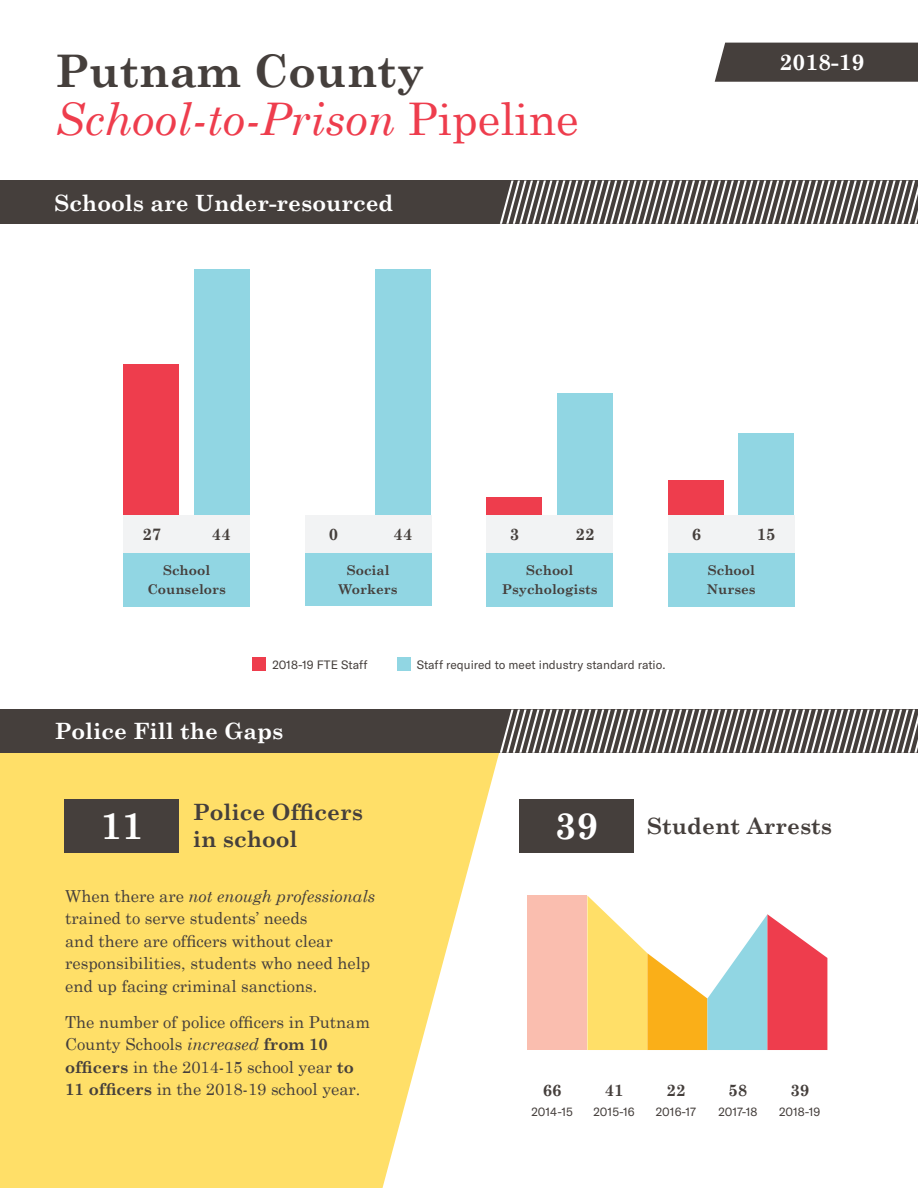
<style>
.page{position:relative;width:918px;height:1188px;background:#fff}
.page>*{position:absolute;margin:0;border:0;box-sizing:border-box;transform-origin:0 0}
.t1{font:330px "Chartwell Bars Vertical";color:#ee3d4d;scale:2.2 1}
.t2{font:330px "Chartwell Bars Vertical";color:#91d6e3;scale:2.2 1}
.t3{font:156px "Chartwell Areas";color:#ee3d4d;scale:.77 1}
.t4{font:italic 45px "Century Schoolbook";color:#ee3d4d}
.t5{font:700 45px "Century Schoolbook";color:#453f3c}
.t6{font:700 37.5px "Century Schoolbook";color:#fff}
.t7{font:700 22.5px "Century Schoolbook";color:#fff}
.t8{font:700 22.5px "Century Schoolbook";color:#453f3c}
.t9{font:16.5px/22.5px "Century Schoolbook";color:#453f3c}
.t10{font:700 16.5px "Century Schoolbook";color:#453f3c}
.t11{font:700 13.5px/19.5px "Century Schoolbook";color:#453f3c;text-align:center}
.t12{font:12px "GT America";color:#453f3c}
.s1{font-style:normal}
.s2{color:#91d6e3}
.s3{font-style:italic}
.s4{font-weight:700}
.s5{color:#fabeaf}
.s6{color:#ffdf68}
.s7{color:#faaf18}
</style>
<div class="page">
<svg style="left:0;top:753px;width:499px;height:435px;fill:#ffdf68"></svg>
<div style="left:715px;top:43px;width:203px;height:39px;background:#453f3c"></div>
<div style="left:0;top:181px;width:918px;height:43px;background:#453f3c"></div>
<div style="left:253px;top:657px;width:13px;height:14px;background:#ee3d4d"></div>
<div style="left:397px;top:657px;width:14px;height:14px;background:#91d6e3"></div>
<div style="left:0;top:710px;width:918px;height:43px;background:#453f3c"></div>
<div style="left:519px;top:799px;width:115px;height:54px;background:#453f3c"></div>
<div style="left:65px;top:799px;width:114px;height:54px;background:#453f3c"></div>
<div style="left:123px;top:553px;width:127px;height:54px;background:#91d6e3"></div>
<div style="left:123px;top:515px;width:127px;height:38px;background:#f2f3f4"></div>
<div style="left:305px;top:552px;width:126px;height:54px;background:#91d6e3"></div>
<div style="left:305px;top:515px;width:126px;height:38px;background:#f2f3f4"></div>
<div style="left:487px;top:553px;width:126px;height:54px;background:#91d6e3"></div>
<div style="left:487px;top:515px;width:126px;height:38px;background:#f2f3f4"></div>
<div style="left:668px;top:553px;width:127px;height:54px;background:#91d6e3"></div>
<div style="left:668px;top:515px;width:127px;height:38px;background:#f2f3f4"></div>
<svg style="left:500px;top:710px;width:418px;height:43px"></svg>
<svg style="left:500px;top:181px;width:418px;height:43px"></svg>
<h3 class="t5" style="left:55px;top:43px;width:371px">Putnam County</h3>
<h3 class="t7" style="left:780px;top:49px;width:86px">2018-19</h3>
<h3 class="t4" style="left:55px;top:91px;width:526px">School-to-Prison <span class="s1">Pipeline</span></h3>
<h3 class="t7" style="left:54px;top:189px;width:341px">Schools are Under-resourced</h3>
<h1 class="t1" style="left:86px;top:199px;width:309px">61<span class="s2">99</span>714</h1>
<p class="t10" style="left:142px;top:524px;width:20px">27</p>
<h1 class="t2" style="left:156px;top:199px;width:61px">99</h1>
<p class="t10" style="left:212px;top:524px;width:20px">44</p>
<h1 class="t2" style="left:519px;top:199px;width:144px">4933</h1>
<p class="t10" style="left:576px;top:524px;width:20px">22</p>
<p class="t11" style="left:707px;top:560px;width:50px;text-align:left">School<br>Nurses</p>
<p class="t10" style="left:329px;top:524px;width:11px">0</p>
<p class="t10" style="left:394px;top:524px;width:20px">44</p>
<p class="t10" style="left:692px;top:524px;width:11px">6</p>
<p class="t10" style="left:757px;top:524px;width:20px">15</p>
<p class="t10" style="left:510px;top:524px;width:11px">3</p>
<p class="t11" style="left:339px;top:560px;width:61px">Social<br>Workers</p>
<p class="t11" style="left:147px;top:560px;width:80px">School<br>Counselors</p>
<p class="t11" style="left:502px;top:560px;width:97px">School<br>Psychologists</p>
<p class="t12" style="left:272px;top:657px;width:97px">2018-19 FTE Staff</p>
<p class="t12" style="left:417px;top:657px;width:250px">Staff required to meet industry standard ratio.</p>
<h3 class="t7" style="left:54px;top:718px;width:230px">Police Fill the Gaps</h3>
<h3 class="t6" style="left:100px;top:803px;width:45px">11</h3>
<h3 class="t8" style="left:193px;top:799px;width:172px">Police Officers</h3>
<h3 class="t8" style="left:193px;top:826px;width:106px">in school</h3>
<p class="t9" style="left:65px;top:884px;width:312px">When there are <span class="s3">not enough professionals </span>trained to serve students’ needs<br>and there are officers without clear responsibilities, students who need help end up facing criminal sanctions.</p>
<p class="t9" style="left:65px;top:1010px;width:306px">The number of police officers in Putnam County Schools <span class="s3">increased</span> <span class="s4">from 10 officers</span> in the 2014-15 school year <span class="s4">to 11 officers</span> in the 2018-19 school year.</p>
<h3 class="t6" style="left:555px;top:803px;width:45px">39</h3>
<h3 class="t8" style="left:647px;top:812px;width:186px">Student Arrests</h3>
<h2 class="t3" style="left:527px;top:894px;width:391px"><span class="s5">+99</span><span class="s6">+62</span><span class="s7">+33</span><span class="s2">+87</span>+59+</h2>
<p class="t10" style="left:543px;top:1080px;width:20px">66</p>
<p class="t12" style="left:532px;top:1104px;width:43px">2014-15</p>
<p class="t10" style="left:605px;top:1080px;width:20px">41</p>
<p class="t12" style="left:594px;top:1104px;width:43px">2015-16</p>
<p class="t10" style="left:667px;top:1080px;width:20px">22</p>
<p class="t12" style="left:656px;top:1104px;width:42px">2016-17</p>
<p class="t10" style="left:728px;top:1080px;width:20px">58</p>
<p class="t12" style="left:718px;top:1104px;width:41px">2017-18</p>
<p class="t10" style="left:790px;top:1080px;width:20px">39</p>
<p class="t12" style="left:779px;top:1104px;width:43px">2018-19</p>
</div>
